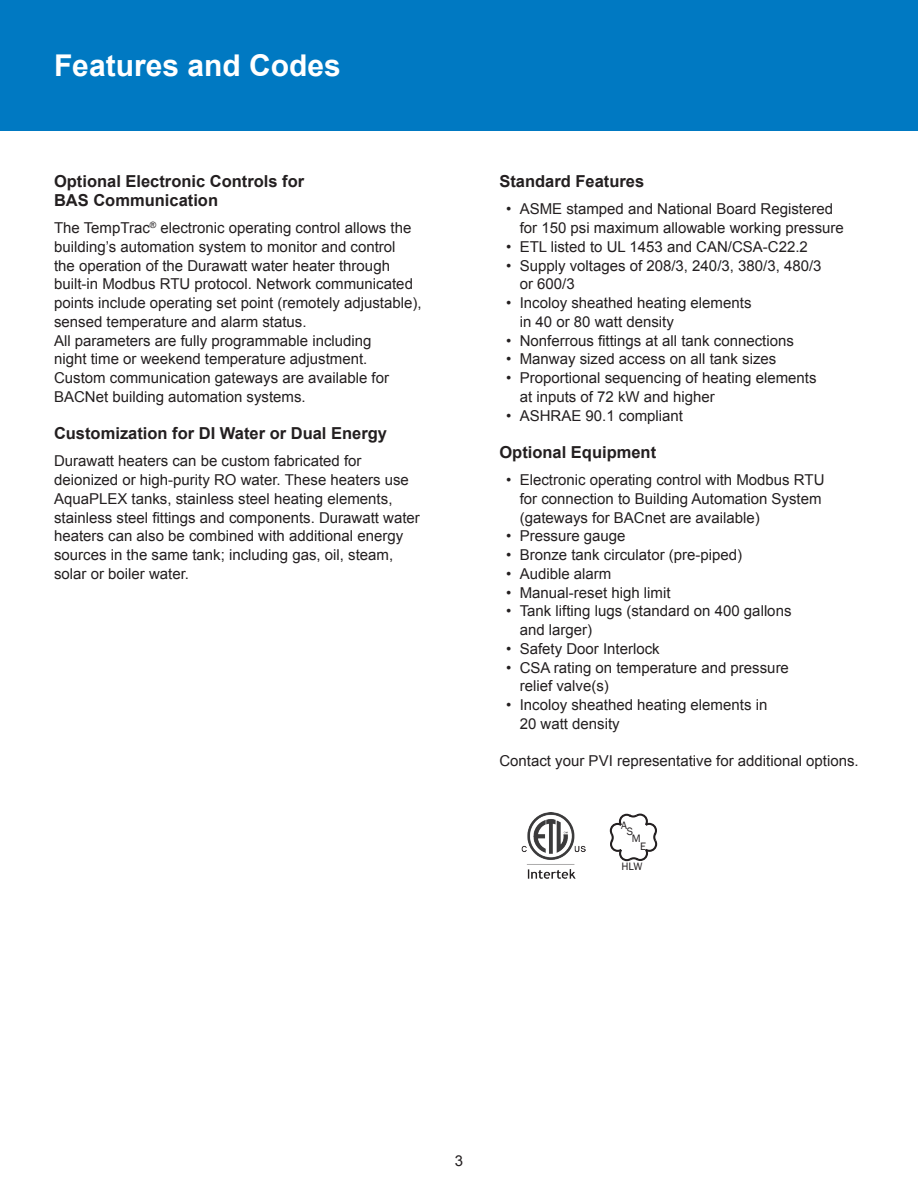
<style>
.page{position:relative;width:918px;height:1188px;background:#fff}
.page>*{position:absolute;margin:0;border:0;box-sizing:border-box;transform-origin:0 0}
.t1{font:700 30px "Arial";color:#fff}
.t2{font:700 16.5px/18.8px "Arial";color:#231f20}
.t3{font:15px/18.8px "Arial";color:#231f20}
.t4{font:11.1px "Franklin Gothic";color:#231f20}
</style>
<div class="page">
<div style="left:0;top:0;width:918px;height:131px;background:#0079c2"></div>
<img style="left:522px;top:813px;width:64px;height:66px">
<svg style="left:609px;top:813px;width:49px;height:49px"></svg>
<p class="t1" style="left:54px;top:45px;width:288px">Features and Codes</p>
<p class="t2" style="left:54px;top:173px;width:252px">Optional Electronic Controls for<br>BAS Communication</p>
<p class="t3" style="left:54px;top:219px;width:369px">The TempTrac<sup>®</sup> electronic operating control allows the building’s automation system to monitor and control<br>the operation of the Durawatt water heater through built-in Modbus RTU protocol. Network communicated points include operating set point (remotely adjustable), sensed temperature and alarm status.<br>All parameters are fully programmable including<br>night time or weekend temperature adjustment.<br>Custom communication gateways are available for BACNet building automation systems.</p>
<p class="t2" style="left:54px;top:425px;width:335px">Customization for DI Water or Dual Energy</p>
<p class="t3" style="left:54px;top:452px;width:367px">Durawatt heaters can be custom fabricated for deionized or high-purity RO water. These heaters use AquaPLEX tanks, stainless steel heating elements, stainless steel fittings and components. Durawatt water heaters can also be combined with additional energy sources in the same tank; including gas, oil, steam, solar or boiler water.</p>
<p class="t2" style="left:499px;top:173px;width:146px">Standard Features</p>
<p class="t3" style="left:520px;top:200px;width:326px;text-indent:-14px">• ASME stamped and National Board Registered for 150 psi maximum allowable working pressure</p>
<p class="t3" style="left:506px;top:237px;width:303px">• ETL listed to UL 1453 and CAN/CSA-C22.2</p>
<p class="t3" style="left:520px;top:256px;width:303px;text-indent:-14px">• Supply voltages of 208/3, 240/3, 380/3, 480/3 or 600/3</p>
<p class="t3" style="left:520px;top:294px;width:233px;text-indent:-14px">• Incoloy sheathed heating elements in 40 or 80 watt density</p>
<p class="t3" style="left:506px;top:331px;width:289px">• Nonferrous fittings at all tank connections</p>
<p class="t3" style="left:506px;top:350px;width:272px">• Manway sized access on all tank sizes</p>
<p class="t3" style="left:520px;top:369px;width:298px;text-indent:-14px">• Proportional sequencing of heating elements at inputs of 72 kW and higher</p>
<p class="t3" style="left:506px;top:406px;width:178px">• ASHRAE 90.1 compliant</p>
<p class="t2" style="left:499px;top:443px;width:158px">Optional Equipment</p>
<p class="t3" style="left:520px;top:471px;width:306px;text-indent:-14px">• Electronic operating control with Modbus RTU for connection to Building Automation System (gateways for BACnet are available)</p>
<p class="t3" style="left:506px;top:527px;width:121px">• Pressure gauge</p>
<p class="t3" style="left:506px;top:546px;width:238px">• Bronze tank circulator (pre-piped)</p>
<p class="t3" style="left:506px;top:564px;width:107px">• Audible alarm</p>
<p class="t3" style="left:506px;top:583px;width:166px">• Manual-reset high limit</p>
<p class="t3" style="left:520px;top:602px;width:273px;text-indent:-14px">• Tank lifting lugs (standard on 400 gallons and larger)</p>
<p class="t3" style="left:506px;top:639px;width:155px">• Safety Door Interlock</p>
<p class="t3" style="left:520px;top:658px;width:271px;text-indent:-14px">• CSA rating on temperature and pressure relief valve(s)</p>
<p class="t3" style="left:520px;top:696px;width:249px;text-indent:-14px">• Incoloy sheathed heating elements in<br>20 watt density</p>
<p class="t3" style="left:499px;top:752px;width:361px">Contact your PVI representative for additional options.</p>
<p class="t4" style="left:621px;top:819px;width:7px">A</p>
<p class="t4" style="left:627px;top:825px;width:8px">S</p>
<p class="t4" style="left:632px;top:831px;width:10px">M</p>
<p class="t4" style="left:640px;top:839px;width:8px">E</p>
<p class="t4" style="left:621px;top:860px;width:23px">HLW</p>
<p class="t3" style="left:455px;top:1152px;width:10px">3</p>
</div>
